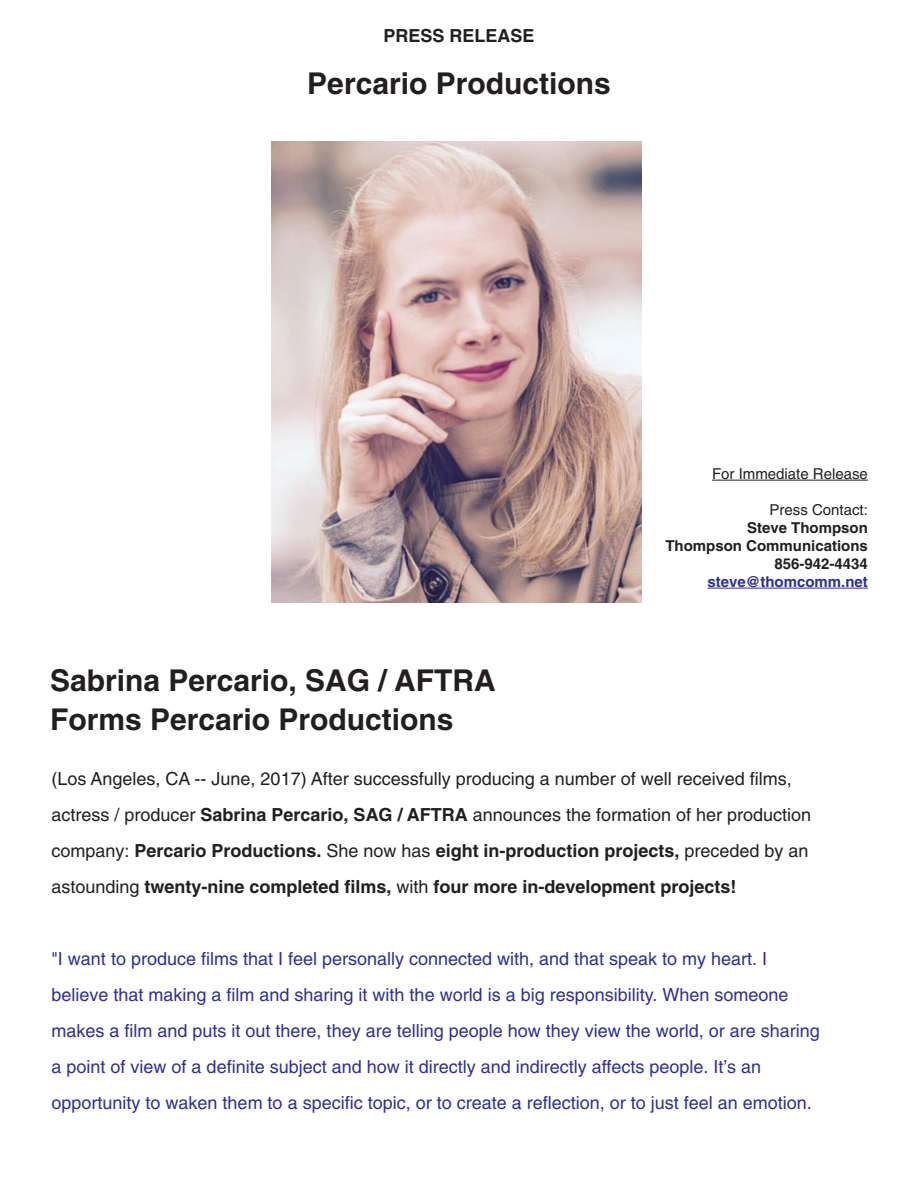
<style>
.page{position:relative;width:918px;height:1188px;background:#fff}
.page>*{position:absolute;margin:0;border:0;box-sizing:border-box;transform-origin:0 0}
.t1{font:700 30px/39px "Helvetica";color:#231f20}
.t2{font:18px/36px "Helvetica";color:#2e3092}
.t3{font:18px/36px "Helvetica";color:#231f20}
.t4{font:700 18px "Helvetica";color:#231f20}
.t5{font:700 15px/18px "Helvetica";color:#231f20;text-align:right}
.t6{font:15px "Helvetica";color:#231f20}
.t7{font:700 15px "Helvetica";color:#2e3092}
.s1{font-weight:700}
</style>
<div class="page">
<hr style="left:712px;top:480px;width:156px;height:1px;background:#231f20">
<hr style="left:707px;top:588px;width:161px;height:1px;background:#2e3092">
<img style="left:272px;top:141px;width:369px;height:462px">
<p class="t4" style="left:383px;top:29px;width:153px">PRESS RELEASE</p>
<h1 class="t1" style="left:307px;top:66px;width:305px">Percario Productions</h1>
<h1 class="t1" style="left:50px;top:663px;width:447px">Sabrina Percario, SAG / AFTRA<br>Forms Percario Productions</h1>
<p class="t6" style="left:712px;top:468px;width:157px">For Immediate Release</p>
<p class="t6" style="left:770px;top:504px;width:100px">Press Contact:</p>
<p class="t5" style="left:665px;top:520px;width:204px">Steve Thompson<br>Thompson Communications<br>856-942-4434</p>
<p class="t7" style="left:707px;top:576px;width:162px">steve@thomcomm.net</p>
<p class="t3" style="left:52px;top:763px;width:761px">(Los Angeles, CA -- June, 2017) After successfully producing a number of well received films, actress / producer <span class="s1">Sabrina Percario, SAG / AFTRA</span> announces the formation of her production company: <span class="s1">Percario Productions.</span> She now has <span class="s1">eight in-production projects,</span> preceded by an astounding <span class="s1">twenty-nine completed films,</span> with <span class="s1">four more in-development projects!</span></p>
<p class="t2" style="left:52px;top:943px;width:770px">"I want to produce films that I feel personally connected with, and that speak to my heart. I believe that making a film and sharing it with the world is a big responsibility. When someone makes a film and puts it out there, they are telling people how they view the world, or are sharing a point of view of a definite subject and how it directly and indirectly affects people. It’s an opportunity to waken them to a specific topic, or to create a reflection, or to just feel an emotion.</p>
</div>
